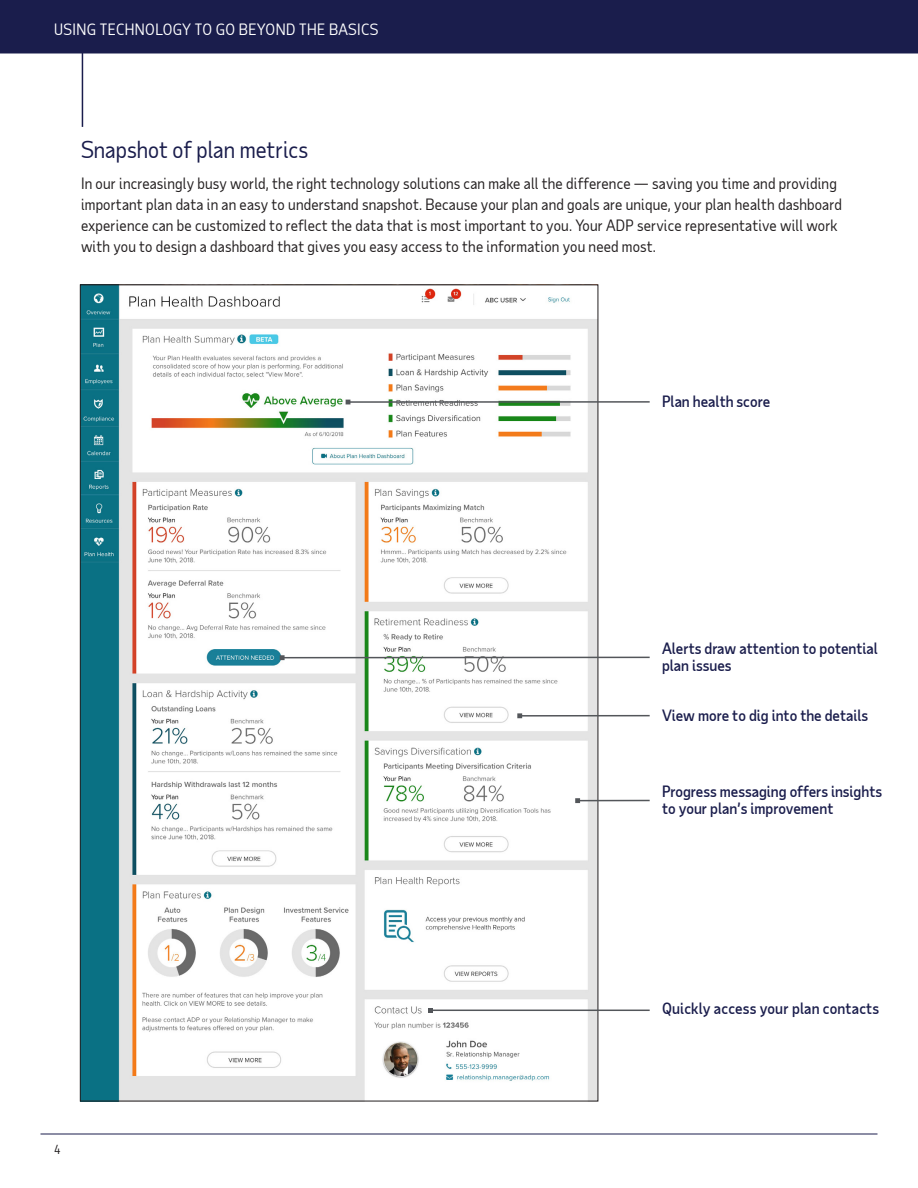
<style>
.page{position:relative;width:918px;height:1188px;background:#fff}
.page>*{position:absolute;margin:0;border:0;box-sizing:border-box;transform-origin:0 0}
._2019_-_Headlines{font:22.5px "Taub Sans";color:#1a1d4c}
._2019_-_Body_Copy{font:15px/21px "Taub Sans";letter-spacing:.01em;color:#231f20}
._2019_-_Body_Copy-2{font:500 15px/16.5px "Taub Sans";color:#1a1d4c}
._2019_-_PS_USE_ONLY{font:15px "Taub Sans";letter-spacing:.025em;color:#fff}
.t1{font:12px "Taub Sans";color:#231f20}
</style>
<div class="page">
<hr style="left:40px;top:1134px;width:838px;height:1px;background:#1a1d4c">
<div style="left:0;top:0;width:918px;height:54px;background:#1a1d4c"></div>
<hr style="left:82px;top:42px;width:1px;height:85px;background:#1a1d4c">
<img style="left:82px;top:286px;width:514px;height:813px">
<hr style="left:348px;top:401px;width:302px;height:2px;background:#53565a">
<svg style="left:346px;top:400px;width:4px;height:4px"></svg>
<hr style="left:282px;top:657px;width:368px;height:1px;background:#53565a">
<svg style="left:280px;top:655px;width:5px;height:5px"></svg>
<hr style="left:520px;top:715px;width:130px;height:2px;background:#53565a">
<svg style="left:517px;top:713px;width:5px;height:5px"></svg>
<hr style="left:578px;top:800px;width:72px;height:1px;background:#53565a">
<svg style="left:575px;top:798px;width:5px;height:5px"></svg>
<hr style="left:430px;top:1010px;width:220px;height:1px;background:#53565a">
<svg style="left:428px;top:1008px;width:5px;height:5px"></svg>
<p class="_2019_-_PS_USE_ONLY" style="left:54px;top:19px;width:326px">USING TECHNOLOGY TO GO BEYOND THE BASICS</p>
<p class="_2019_-_Headlines" style="left:81px;top:135px;width:229px">Snapshot of plan metrics</p>
<p class="_2019_-_Body_Copy" style="left:81px;top:173px;width:762px">In our increasingly busy world, the right technology solutions can make all the difference — saving you time and providing important plan data in an easy to understand snapshot. Because your plan and goals are unique, your plan health dashboard experience can be customized to reflect the data that is most important to you. Your ADP service representative will work with you to design a dashboard that gives you easy access to the information you need most.</p>
<p class="_2019_-_Body_Copy-2" style="left:662px;top:393px;width:110px">Plan health score</p>
<p class="_2019_-_Body_Copy-2" style="left:662px;top:640px;width:217px">Alerts draw attention to potential plan issues</p>
<p class="_2019_-_Body_Copy-2" style="left:662px;top:706px;width:208px">View more to dig into the details</p>
<p class="_2019_-_Body_Copy-2" style="left:662px;top:783px;width:222px">Progress messaging offers insights to your plan’s improvement</p>
<p class="t1" style="left:54px;top:1142px;width:8px">4</p>
<p class="_2019_-_Body_Copy-2" style="left:662px;top:1000px;width:219px">Quickly access your plan contacts</p>
</div>
